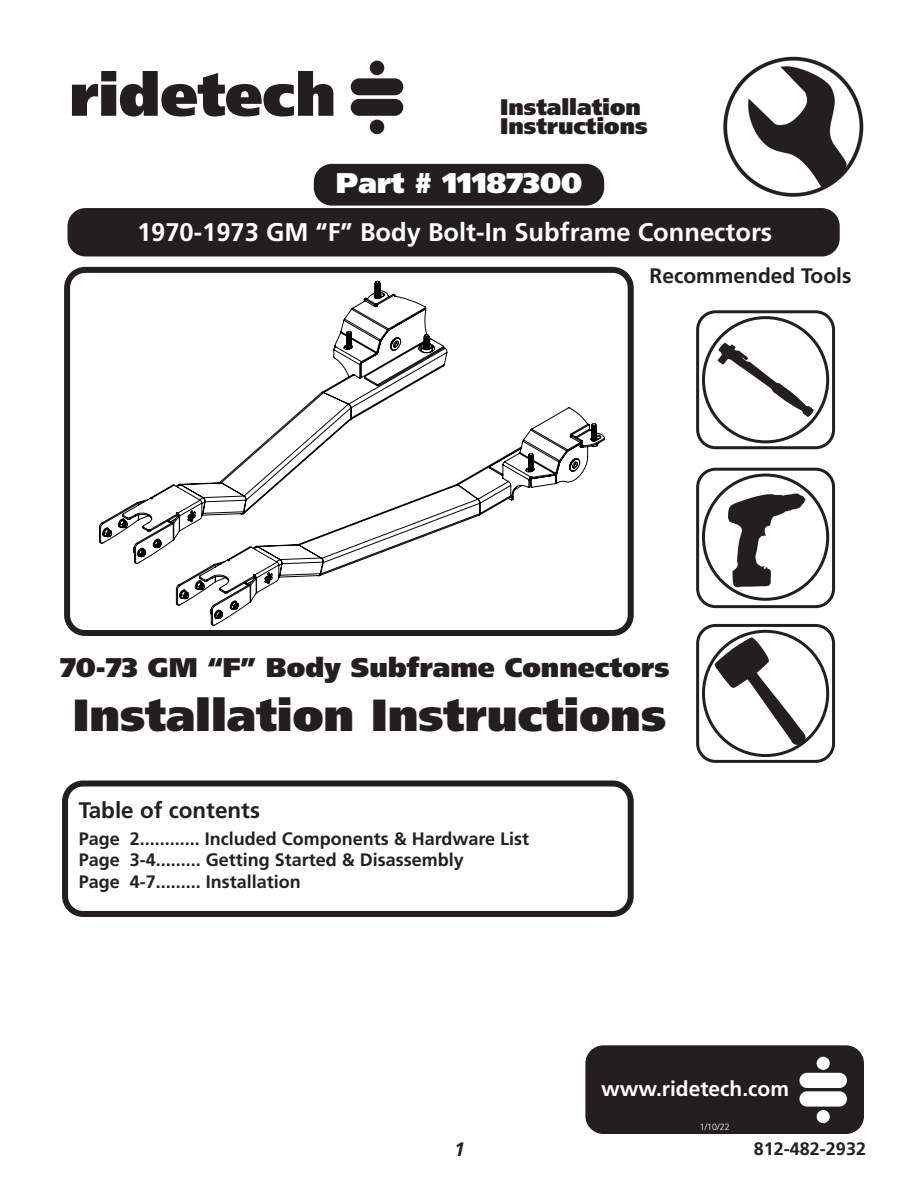
<style>
.page{position:relative;width:918px;height:1188px;background:#fff}
.page>*{position:absolute;margin:0;border:0;box-sizing:border-box;transform-origin:0 0}
.t1{font:900 45px "Frutiger LT Pro";color:#231f20}
.t2{font:900 28.5px "Frutiger LT Pro";color:#fff}
.t3{font:900 27px "Frutiger LT Pro";color:#231f20}
.t4{font:700 25.5px "Frutiger LT Pro";color:#fff}
.t5{font:900 22.5px/19.5px "Frutiger LT Pro";color:#231f20}
.t6{font:700 22.5px "Frutiger LT Pro";color:#231f20}
.t7{font:700 21px "Frutiger LT Pro";color:#231f20}
.t8{font:700 21px "Frutiger LT Pro";color:#fff}
.t9{font:italic 700 19.5px "Frutiger LT Pro";color:#231f20}
.t10{font:700 18px/21.6px "Frutiger LT Pro";color:#231f20}
.t11{font:300 9px "Frutiger LT Pro";color:#fff}
</style>
<div class="page">
<img style="left:723px;top:56px;width:141px;height:141px">
<svg style="left:72px;top:71px;width:261px;height:46px"></svg>
<div style="left:351px;top:78px;width:52px;height:17px;background:#231f20;border-radius:8px"></div>
<div style="left:351px;top:99px;width:52px;height:17px;background:#231f20;border-radius:8px"></div>
<div style="left:370px;top:61px;width:14px;height:14px;background:#231f20;border-radius:50%"></div>
<div style="left:370px;top:120px;width:14px;height:14px;background:#231f20;border-radius:50%"></div>
<div style="left:702px;top:474px;width:127px;height:127px;border:3px solid #231f20;border-radius:50%"></div>
<div style="left:696px;top:468px;width:139px;height:140px;border:3px solid #231f20;border-radius:18px"></div>
<svg style="left:728px;top:493px;width:77px;height:94px"></svg>
<div style="left:696px;top:310px;width:139px;height:139px;border:3px solid #231f20;border-radius:18px"></div>
<svg style="left:718px;top:343px;width:96px;height:74px"></svg>
<div style="left:702px;top:316px;width:127px;height:127px;border:3px solid #231f20;border-radius:50%"></div>
<div style="left:696px;top:624px;width:139px;height:139px;border:3px solid #231f20;border-radius:18px"></div>
<svg style="left:715px;top:637px;width:91px;height:108px"></svg>
<div style="left:702px;top:630px;width:127px;height:127px;border:3px solid #231f20;border-radius:50%"></div>
<div style="left:585px;top:1045px;width:279px;height:89px;background:#231f20;border-radius:18px"></div>
<div style="left:799px;top:1073px;width:48px;height:15px;background:#fff;border-radius:8px"></div>
<div style="left:799px;top:1091px;width:48px;height:16px;background:#fff;border-radius:8px"></div>
<div style="left:817px;top:1057px;width:13px;height:13px;background:#fff;border-radius:50%"></div>
<div style="left:817px;top:1110px;width:13px;height:13px;background:#fff;border-radius:50%"></div>
<div style="left:62px;top:781px;width:572px;height:136px;border:6px solid #231f20;border-radius:18px"></div>
<div style="left:68px;top:208px;width:772px;height:48px;background:#231f20;border-radius:18px"></div>
<div style="left:64px;top:267px;width:570px;height:369px;border:6px solid #231f20;border-radius:18px"></div>
<div style="left:314px;top:164px;width:290px;height:42px;background:#231f20;border-radius:18px"></div>
<svg style="left:99px;top:280px;width:506px;height:346px"></svg>
<p class="t5" style="left:500px;top:97px;width:149px">Installation<br>Instructions</p>
<h2 class="t2" style="left:336px;top:165px;width:248px">Part # 11187300</h2>
<h3 class="t4" style="left:137px;top:217px;width:637px">1970-1973 GM “F” Body Bolt-In Subframe Connectors</h3>
<p class="t7" style="left:650px;top:263px;width:203px">Recommended Tools</p>
<h3 class="t3" style="left:60px;top:651px;width:611px">70-73 GM “F” Body Subframe Connectors</h3>
<h1 class="t1" style="left:73px;top:687px;width:595px">Installation Instructions</h1>
<p class="t6" style="left:79px;top:797px;width:183px">Table of contents</p>
<p class="t10" style="left:79px;top:828px;width:452px">Page 2............ Included Components &amp; Hardware List<br>Page 3-4......... Getting Started &amp; Disassembly<br>Page 4-7......... Installation</p>
<p class="t8" style="left:601px;top:1076px;width:189px">www.ridetech.com</p>
<p class="t11" style="left:700px;top:1121px;width:32px">1/10/22</p>
<p class="t9" style="left:454px;top:1138px;width:12px">1</p>
<p class="t10" style="left:754px;top:1138px;width:114px">812-482-2932</p>
</div>
